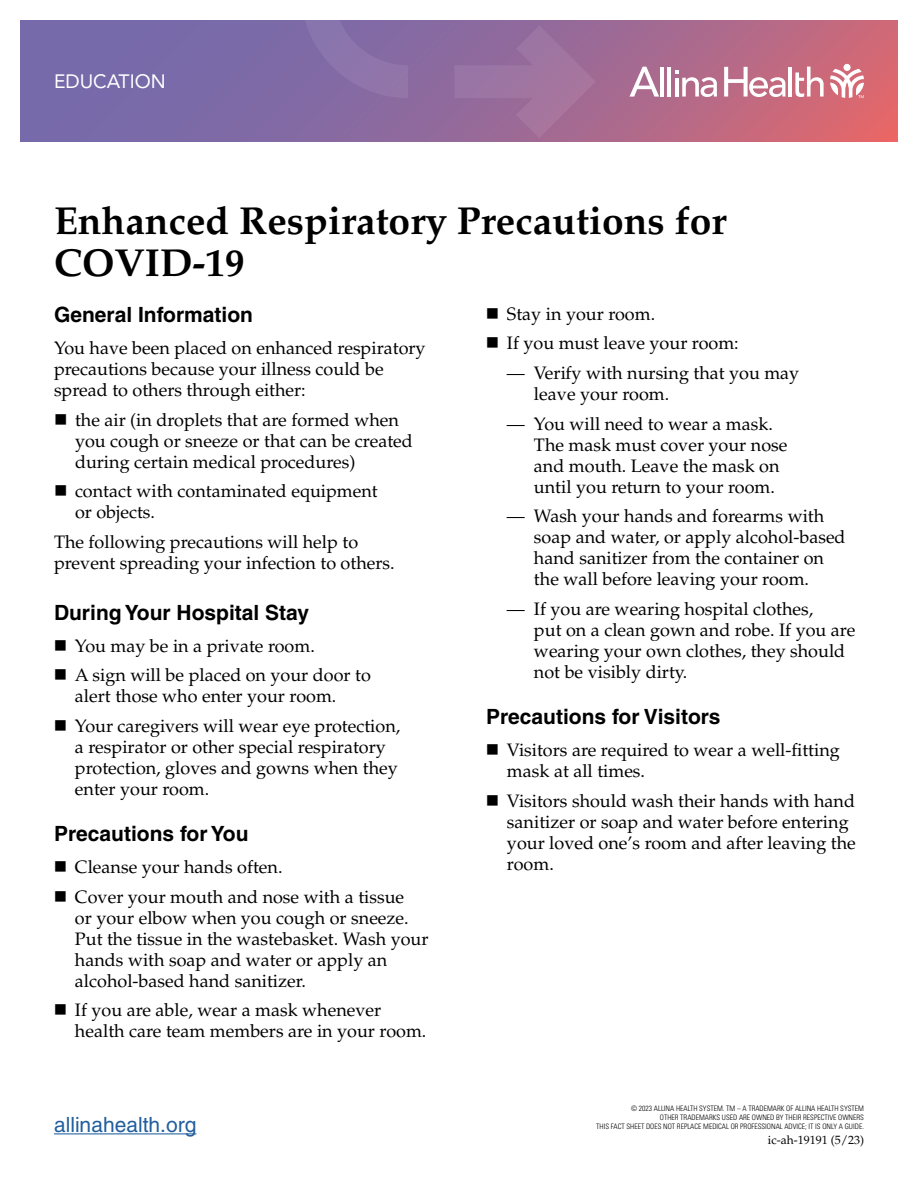
<style>
.page{position:relative;width:918px;height:1188px;background:#fff}
.page>*{position:absolute;margin:0;border:0;box-sizing:border-box;transform-origin:0 0}
.t1{font:700 39px/42px "Palatino LT Pro";color:#000}
.t2{font:700 21px "Helvetica LT Pro";color:#000}
.t3{font:21px "Helvetica LT Pro";color:#215e9e}
.t4{font:19.2px "Avenir LT Std";color:#fff}
.t5{font:18px/21px "Palatino LT Pro";color:#000}
.t6{font:12px "Palatino LT Pro";color:#000}
.t7{font:300 condensed 7.5px/9px "Univers LT Pro";color:#000;text-align:right}
</style>
<div class="page">
<svg style="left:20px;top:20px;width:878px;height:122px;background:#986997"></svg>
<svg style="left:454px;top:25px;width:142px;height:113px;background:#9b6e9c"></svg>
<svg style="left:301px;top:20px;width:127px;height:78px;background:#876ea6"></svg>
<svg style="left:830px;top:69px;width:34px;height:29px"></svg>
<div style="left:844px;top:64px;width:7px;height:7px;background:#fff;border-radius:50%"></div>
<hr style="left:660px;top:67px;width:4px;height:30px;background:#fff">
<hr style="left:667px;top:67px;width:4px;height:30px;background:#fff">
<hr style="left:789px;top:67px;width:3px;height:30px;background:#fff">
<svg style="left:795px;top:67px;width:29px;height:30px"></svg>
<svg style="left:675px;top:71px;width:42px;height:26px"></svg>
<svg style="left:629px;top:67px;width:30px;height:30px"></svg>
<svg style="left:724px;top:67px;width:62px;height:30px"></svg>
<hr style="left:54px;top:1133px;width:142px;height:1px;background:#215e9e">
<p class="t4" style="left:54px;top:70px;width:113px">EDUCATION</p>
<h1 class="t1" style="left:54px;top:199px;width:674px">Enhanced Respiratory Precautions for<br>COVID-19</h1>
<p class="t2" style="left:54px;top:302px;width:201px">General Information</p>
<p class="t5" style="left:54px;top:337px;width:373px">You have been placed on enhanced respiratory precautions because your illness could be spread to others through either:</p>
<p class="t5" style="left:75px;top:409px;width:339px">the air (in droplets that are formed when you cough or sneeze or that can be created during certain medical procedures)</p>
<p class="t5" style="left:75px;top:481px;width:304px">contact with contaminated equipment or objects.</p>
<p class="t5" style="left:54px;top:532px;width:342px">The following precautions will help to prevent spreading your infection to others.</p>
<p class="t2" style="left:54px;top:600px;width:257px">During Your Hospital Stay</p>
<p class="t5" style="left:75px;top:631px;width:297px;line-height:29.7px">You may be in a private room.<br>A sign will be placed on your door to</p>
<p class="t5" style="left:75px;top:682px;width:327px;line-height:29.7px">alert those who enter your room.<br>Your caregivers will wear eye protection,</p>
<p class="t5" style="left:75px;top:737px;width:324px">a respirator or other special respiratory protection, gloves and gowns when they enter your room.</p>
<p class="t2" style="left:54px;top:821px;width:196px">Precautions for You</p>
<p class="t5" style="left:75px;top:852px;width:331px;line-height:29.7px">Cleanse your hands often.<br>Cover your mouth and nose with a tissue</p>
<p class="t5" style="left:75px;top:907px;width:355px">or your elbow when you cough or sneeze.<br>Put the tissue in the wastebasket. Wash your hands with soap and water or apply an alcohol-based hand sanitizer.</p>
<p class="t5" style="left:75px;top:1000px;width:353px">If you are able, wear a mask whenever health care team members are in your room.</p>
<p class="t5" style="left:507px;top:299px;width:233px;line-height:29.7px">Stay in your room.<br>If you must leave your room:</p>
<p class="t5" style="left:534px;top:363px;width:267px;text-indent:-27px">— Verify with nursing that you may leave your room.</p>
<p class="t5" style="left:534px;top:413px;width:255px;text-indent:-27px">— You will need to wear a mask.<br>The mask must cover your nose and mouth. Leave the mask on until you return to your room.</p>
<p class="t5" style="left:534px;top:506px;width:313px;text-indent:-27px">— Wash your hands and forearms with soap and water, or apply alcohol-based hand sanitizer from the container on the wall before leaving your room.</p>
<p class="t5" style="left:534px;top:599px;width:323px;text-indent:-27px">— If you are wearing hospital clothes,<br>put on a clean gown and robe. If you are wearing your own clothes, they should not be visibly dirty.</p>
<p class="t2" style="left:486px;top:704px;width:236px">Precautions for Visitors</p>
<p class="t5" style="left:507px;top:740px;width:334px">Visitors are required to wear a well-fitting mask at all times.</p>
<p class="t5" style="left:507px;top:790px;width:350px">Visitors should wash their hands with hand sanitizer or soap and water before entering your loved one’s room and after leaving the room.</p>
<p class="t3" style="left:54px;top:1112px;width:144px">allinahealth.org</p>
<p class="t7" style="left:596px;top:1104px;width:269px">© 2023 ALLINA HEALTH SYSTEM. TM – A TRADEMARK OF ALLINA HEALTH SYSTEM<br>OTHER TRADEMARKS USED ARE OWNED BY THEIR RESPECTIVE OWNERS<br>THIS FACT SHEET DOES NOT REPLACE MEDICAL OR PROFESSIONAL ADVICE; IT IS ONLY A GUIDE.</p>
<p class="t6" style="left:768px;top:1132px;width:98px">ic-ah-19191 (5/23)</p>
</div>
